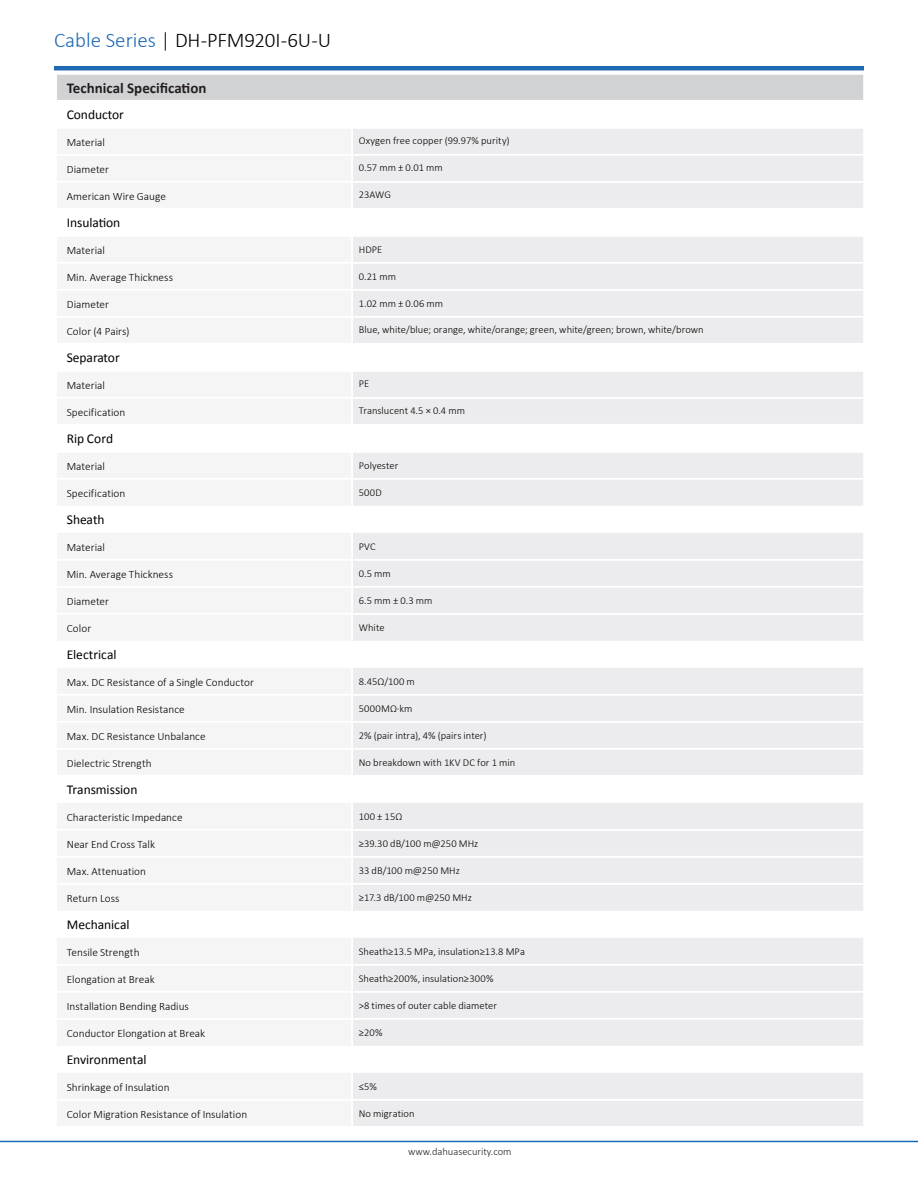
<style>
.page{position:relative;width:918px;height:1188px;background:#fff}
.page>*{position:absolute;margin:0;border:0;box-sizing:border-box;transform-origin:0 0}
.t1{font:300 21px "Calibri";color:#000}
.t2{font:700 15px "Calibri";color:#231f20}
.表格内标题{font:13.5px "Calibri";letter-spacing:-.005em;color:#000}
.段落标题{font:13.5px "Calibri";letter-spacing:-.005em;color:#000}
.表格内标题-2{font:300 11.25px "Calibri";color:#000}
.表格正文{font:300 10.5px "Calibri";letter-spacing:.005em;color:#000}
.t3{font:300 10.5px "Calibri";color:#231f20}
.s1{color:#1e69b4}
.s2{color:#1b1513}
</style>
<div class="page">
<hr style="left:0;top:1141px;width:918px;height:1px;background:#1e69b4">
<div style="left:56px;top:74px;width:808px;height:27px;background:#d1d2d4"></div>
<div style="left:353px;top:129px;width:510px;height:79px;background:#ececee"></div>
<svg style="left:353px;top:237px;width:510px;height:674px;fill:#ececee"></svg>
<svg style="left:353px;top:318px;width:510px;height:106px;fill:#ececee"></svg>
<svg style="left:353px;top:938px;width:510px;height:188px;fill:#ececee"></svg>
<hr style="left:55px;top:73px;width:297px;height:2px;background:#fff">
<hr style="left:352px;top:73px;width:513px;height:2px;background:#fff">
<hr style="left:55px;top:100px;width:297px;height:2px;background:#fff">
<hr style="left:352px;top:100px;width:513px;height:2px;background:#fff">
<hr style="left:352px;top:154px;width:513px;height:2px;background:#fff">
<hr style="left:352px;top:181px;width:513px;height:2px;background:#fff">
<hr style="left:352px;top:262px;width:513px;height:2px;background:#fff">
<hr style="left:352px;top:289px;width:513px;height:2px;background:#fff">
<hr style="left:352px;top:316px;width:513px;height:2px;background:#fff">
<hr style="left:352px;top:343px;width:513px;height:2px;background:#fff">
<hr style="left:352px;top:397px;width:513px;height:2px;background:#fff">
<hr style="left:352px;top:424px;width:513px;height:2px;background:#fff">
<hr style="left:55px;top:75px;width:2px;height:25px;background:#fff">
<hr style="left:863px;top:75px;width:2px;height:25px;background:#fff">
<hr style="left:352px;top:370px;width:513px;height:2px;background:#fff">
<hr style="left:352px;top:451px;width:513px;height:2px;background:#fff">
<hr style="left:352px;top:478px;width:513px;height:2px;background:#fff">
<hr style="left:352px;top:559px;width:513px;height:2px;background:#fff">
<hr style="left:352px;top:586px;width:513px;height:2px;background:#fff">
<hr style="left:352px;top:613px;width:513px;height:2px;background:#fff">
<hr style="left:352px;top:694px;width:513px;height:2px;background:#fff">
<hr style="left:352px;top:721px;width:513px;height:2px;background:#fff">
<hr style="left:352px;top:748px;width:513px;height:2px;background:#fff">
<hr style="left:352px;top:775px;width:513px;height:2px;background:#fff">
<hr style="left:352px;top:829px;width:513px;height:2px;background:#fff">
<hr style="left:352px;top:856px;width:513px;height:2px;background:#fff">
<hr style="left:352px;top:883px;width:513px;height:2px;background:#fff">
<hr style="left:352px;top:964px;width:513px;height:2px;background:#fff">
<hr style="left:352px;top:991px;width:513px;height:2px;background:#fff">
<hr style="left:352px;top:1018px;width:513px;height:2px;background:#fff">
<hr style="left:352px;top:1099px;width:513px;height:2px;background:#fff">
<hr style="left:54px;top:66px;width:810px;height:4px;background:#1e69b4">
<p class="t1" style="left:54px;top:27px;width:279px"><span class="s1">Cable Series</span> <span class="s2">|</span> DH-PFM920I-6U-U</p>
<p class="t2" style="left:67px;top:78px;width:141px">Technical Specification</p>
<p class="段落标题" style="left:67px;top:106px;width:58px">Conductor</p>
<p class="表格内标题-2" style="left:67px;top:135px;width:40px">Material</p>
<p class="表格正文" style="left:359px;top:134px;width:152px">Oxygen free copper (99.97% purity)</p>
<p class="表格内标题-2" style="left:67px;top:162px;width:44px">Diameter</p>
<p class="表格正文" style="left:359px;top:161px;width:86px">0.57 mm ± 0.01 mm</p>
<p class="表格内标题-2" style="left:67px;top:189px;width:101px">American Wire Gauge</p>
<p class="表格正文" style="left:359px;top:188px;width:34px">23AWG</p>
<p class="段落标题" style="left:67px;top:214px;width:55px">Insulation</p>
<p class="表格内标题-2" style="left:67px;top:243px;width:40px">Material</p>
<p class="表格正文" style="left:359px;top:243px;width:25px">HDPE</p>
<p class="表格内标题-2" style="left:67px;top:270px;width:108px">Min. Average Thickness</p>
<p class="表格正文" style="left:359px;top:270px;width:39px">0.21 mm</p>
<p class="表格内标题-2" style="left:67px;top:297px;width:44px">Diameter</p>
<p class="表格正文" style="left:359px;top:297px;width:86px">1.02 mm ± 0.06 mm</p>
<p class="表格内标题-2" style="left:67px;top:324px;width:64px">Color (4 Pairs)</p>
<p class="表格正文" style="left:359px;top:323px;width:346px">Blue, white/blue; orange, white/orange; green, white/green; brown, white/brown</p>
<p class="段落标题" style="left:67px;top:349px;width:54px">Separator</p>
<p class="表格内标题-2" style="left:67px;top:378px;width:40px">Material</p>
<p class="表格正文" style="left:359px;top:377px;width:12px">PE</p>
<p class="表格内标题-2" style="left:67px;top:405px;width:60px">Specification</p>
<p class="表格正文" style="left:359px;top:404px;width:108px">Translucent 4.5 × 0.4 mm</p>
<p class="表格内标题" style="left:67px;top:430px;width:48px">Rip Cord</p>
<p class="表格内标题-2" style="left:67px;top:459px;width:40px">Material</p>
<p class="表格正文" style="left:359px;top:459px;width:41px">Polyester</p>
<p class="表格内标题-2" style="left:67px;top:486px;width:60px">Specification</p>
<p class="表格正文" style="left:359px;top:486px;width:24px">500D</p>
<p class="表格内标题" style="left:67px;top:511px;width:39px">Sheath</p>
<p class="表格内标题-2" style="left:67px;top:540px;width:40px">Material</p>
<p class="表格正文" style="left:359px;top:540px;width:18px">PVC</p>
<p class="表格内标题-2" style="left:67px;top:567px;width:108px">Min. Average Thickness</p>
<p class="表格正文" style="left:359px;top:567px;width:34px">0.5 mm</p>
<p class="表格内标题-2" style="left:67px;top:594px;width:44px">Diameter</p>
<p class="表格正文" style="left:359px;top:594px;width:75px">6.5 mm ± 0.3 mm</p>
<p class="表格内标题-2" style="left:67px;top:621px;width:26px">Color</p>
<p class="表格正文" style="left:359px;top:621px;width:27px">White</p>
<p class="表格内标题" style="left:67px;top:646px;width:51px">Electrical</p>
<p class="表格内标题-2" style="left:67px;top:675px;width:189px">Max. DC Resistance of a Single Conductor</p>
<p class="表格正文" style="left:359px;top:675px;width:58px">8.45Ω/100 m</p>
<p class="表格内标题-2" style="left:67px;top:702px;width:119px">Min. Insulation Resistance</p>
<p class="表格正文" style="left:359px;top:702px;width:55px">5000MΩ·km</p>
<p class="表格内标题-2" style="left:67px;top:729px;width:140px">Max. DC Resistance Unbalance</p>
<p class="表格正文" style="left:359px;top:729px;width:129px">2% (pair intra), 4% (pairs inter)</p>
<p class="表格内标题-2" style="left:67px;top:756px;width:86px">Dielectric Strength</p>
<p class="表格正文" style="left:359px;top:756px;width:158px">No breakdown with 1KV DC for 1 min</p>
<p class="表格内标题" style="left:67px;top:781px;width:72px">Transmission</p>
<p class="表格内标题-2" style="left:67px;top:810px;width:117px">Characteristic Impedance</p>
<p class="表格正文" style="left:359px;top:810px;width:45px">100 ± 15Ω</p>
<p class="表格内标题-2" style="left:67px;top:837px;width:90px">Near End Cross Talk</p>
<p class="表格正文" style="left:359px;top:837px;width:121px">≥39.30 dB/100 m@250 MHz</p>
<p class="表格内标题-2" style="left:67px;top:864px;width:81px">Max. Attenuation</p>
<p class="表格正文" style="left:359px;top:864px;width:102px">33 dB/100 m@250 MHz</p>
<p class="表格内标题-2" style="left:67px;top:891px;width:54px">Return Loss</p>
<p class="表格正文" style="left:359px;top:891px;width:115px">≥17.3 dB/100 m@250 MHz</p>
<p class="表格内标题" style="left:67px;top:916px;width:64px">Mechanical</p>
<p class="表格内标题-2" style="left:67px;top:945px;width:74px">Tensile Strength</p>
<p class="表格正文" style="left:359px;top:945px;width:168px">Sheath≥13.5 MPa, insulation≥13.8 MPa</p>
<p class="表格内标题-2" style="left:67px;top:972px;width:89px">Elongation at Break</p>
<p class="表格正文" style="left:359px;top:972px;width:136px">Sheath≥200%, insulation≥300%</p>
<p class="表格内标题-2" style="left:67px;top:999px;width:124px">Installation Bending Radius</p>
<p class="表格正文" style="left:359px;top:999px;width:140px">&gt;8 times of outer cable diameter</p>
<p class="表格内标题-2" style="left:67px;top:1026px;width:140px">Conductor Elongation at Break</p>
<p class="表格正文" style="left:359px;top:1026px;width:25px">≥20%</p>
<p class="表格内标题" style="left:67px;top:1051px;width:81px">Environmental</p>
<p class="表格内标题-2" style="left:67px;top:1080px;width:104px">Shrinkage of Insulation</p>
<p class="表格正文" style="left:359px;top:1080px;width:20px">≤5%</p>
<p class="表格内标题-2" style="left:67px;top:1107px;width:182px">Color Migration Resistance of Insulation</p>
<p class="表格正文" style="left:359px;top:1107px;width:57px">No migration</p>
<p class="t3" style="left:408px;top:1145px;width:105px">www.dahuasecurity.com</p>
</div>
